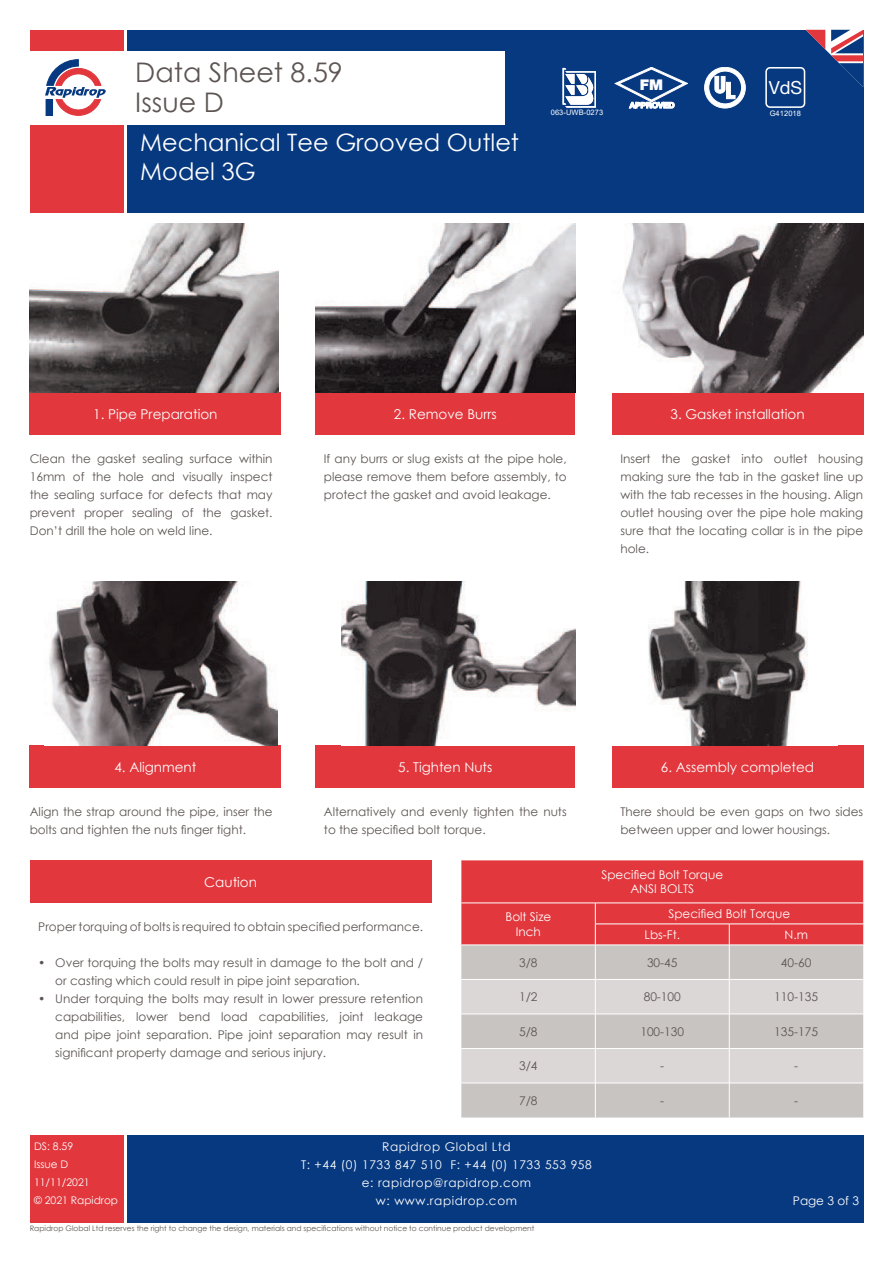
<style>
.page{position:relative;width:893px;height:1263px;background:#fff}
.page>*{position:absolute;margin:0;border:0;box-sizing:border-box;transform-origin:0 0}
.t1{font:27px/30px "Century Gothic";color:#5d5553}
.t2{font:24px/28.8px "Century Gothic";color:#fff}
.t3{font:18.15px "Helvetica Neue";color:#fff}
.t4{font:900 14.7px "Helvetica Neue";color:#fff}
.t5{font:13.5px "Century Gothic";color:#fff}
.t6{font:12px/18px "Century Gothic";color:#5d5553;text-align:justify}
.t7{font:12px/18px "Century Gothic";letter-spacing:.05em;color:#fff;text-align:center}
.t8{font:12px "Century Gothic";color:#fff}
.t9{font:10.5px/18px "Century Gothic";color:#fff}
.t10{font:7.5px "Century Gothic";color:#5d5553}
.t11{font:7.5px "Arial";letter-spacing:.01em;color:#fff}
</style>
<div class="page">
<div style="left:30px;top:30px;width:93px;height:183px;background:#e1373d"></div>
<div style="left:30px;top:52px;width:93px;height:73px;background:#fff"></div>
<div style="left:30px;top:1135px;width:93px;height:88px;background:#e1373d"></div>
<div style="left:127px;top:1135px;width:736px;height:88px;background:#073980"></div>
<div style="left:127px;top:30px;width:736px;height:183px;background:#073980"></div>
<svg style="left:45px;top:59px;width:61px;height:57px"></svg>
<svg style="left:806px;top:30px;width:57px;height:57px"></svg>
<div style="left:127px;top:52px;width:378px;height:73px;background:#fff"></div>
<svg style="left:705px;top:67px;width:40px;height:41px"></svg>
<svg style="left:615px;top:67px;width:73px;height:41px"></svg>
<div style="left:765px;top:67px;width:40px;height:41px;border:2px solid #fff;border-radius:4px"></div>
<svg style="left:563px;top:68px;width:33px;height:40px"></svg>
<div style="left:30px;top:392px;width:251px;height:43px;background:#e1373d"></div>
<div style="left:315px;top:392px;width:260px;height:43px;background:#e1373d"></div>
<div style="left:612px;top:392px;width:251px;height:43px;background:#e1373d"></div>
<div style="left:30px;top:745px;width:251px;height:43px;background:#e1373d"></div>
<div style="left:315px;top:745px;width:260px;height:43px;background:#e1373d"></div>
<div style="left:612px;top:745px;width:251px;height:43px;background:#e1373d"></div>
<div style="left:30px;top:860px;width:402px;height:43px;background:#e1373d"></div>
<div style="left:461px;top:946px;width:402px;height:171px;background:#c8c4c2"></div>
<svg style="left:461px;top:980px;width:402px;height:103px;background:#d5d1d0"></svg>
<svg style="left:461px;top:860px;width:402px;height:85px;background:#e23e44"></svg>
<hr style="left:595px;top:945px;width:1px;height:34px;background:#fff">
<hr style="left:729px;top:945px;width:1px;height:34px;background:#fff">
<hr style="left:461px;top:979px;width:134px;height:1px;background:#fff">
<hr style="left:595px;top:979px;width:134px;height:1px;background:#fff">
<hr style="left:595px;top:980px;width:1px;height:34px;background:#fff">
<hr style="left:729px;top:979px;width:134px;height:1px;background:#fff">
<hr style="left:729px;top:980px;width:1px;height:34px;background:#fff">
<hr style="left:461px;top:1014px;width:134px;height:1px;background:#fff">
<hr style="left:595px;top:1014px;width:134px;height:1px;background:#fff">
<hr style="left:595px;top:1014px;width:1px;height:34px;background:#fff">
<hr style="left:729px;top:1014px;width:134px;height:1px;background:#fff">
<hr style="left:729px;top:1014px;width:1px;height:34px;background:#fff">
<hr style="left:461px;top:1048px;width:134px;height:1px;background:#fff">
<hr style="left:595px;top:1048px;width:134px;height:1px;background:#fff">
<hr style="left:595px;top:1049px;width:1px;height:34px;background:#fff">
<hr style="left:729px;top:1048px;width:134px;height:1px;background:#fff">
<hr style="left:729px;top:1049px;width:1px;height:34px;background:#fff">
<hr style="left:461px;top:1083px;width:134px;height:1px;background:#fff">
<hr style="left:595px;top:1083px;width:134px;height:1px;background:#fff">
<hr style="left:595px;top:1083px;width:1px;height:34px;background:#fff">
<hr style="left:729px;top:1083px;width:134px;height:1px;background:#fff">
<hr style="left:729px;top:1083px;width:1px;height:34px;background:#fff">
<img style="left:49px;top:582px;width:228px;height:163px">
<img style="left:341px;top:582px;width:234px;height:163px">
<img style="left:648px;top:582px;width:160px;height:163px">
<img style="left:30px;top:223px;width:249px;height:169px">
<img style="left:315px;top:223px;width:260px;height:169px">
<img style="left:622px;top:223px;width:241px;height:169px">
<h1 class="t1" style="left:135px;top:56px;width:209px">Data Sheet 8.59<br>Issue D</h1>
<h2 class="t2" style="left:140px;top:127px;width:380px">Mechanical Tee Grooved Outlet<br>Model 3G</h2>
<p class="t4" style="left:640px;top:76px;width:25px">FM</p>
<h3 class="t3" style="left:769px;top:74px;width:35px">VdS</h3>
<p class="t11" style="left:551px;top:107px;width:54px">063-UWB-0273</p>
<p class="t11" style="left:770px;top:108px;width:33px">G412018</p>
<p class="t5" style="left:93px;top:404px;width:126px">1. Pipe Preparation</p>
<p class="t5" style="left:394px;top:404px;width:104px">2. Remove Burrs</p>
<p class="t5" style="left:671px;top:404px;width:136px">3. Gasket installation</p>
<p class="t6" style="left:30px;top:450px;width:244px">Clean the gasket sealing surface within 16mm of the hole and visually inspect the sealing surface for defects that may prevent proper sealing of the gasket.<br>Don’t drill the hole on weld line.</p>
<p class="t6" style="left:324px;top:450px;width:244px">If any burrs or slug exists at the pipe hole, please remove them before assembly, to protect the gasket and avoid leakage.</p>
<p class="t6" style="left:620px;top:450px;width:244px">Insert the gasket into outlet housing making sure the tab in the gasket line up with the tab recesses in the housing. Align outlet housing over the pipe hole making sure that the locating collar is in the pipe hole.</p>
<p class="t5" style="left:114px;top:757px;width:83px">4. Alignment</p>
<p class="t6" style="left:30px;top:803px;width:244px">Align the strap around the pipe, inser the bolts and tighten the nuts finger tight.</p>
<p class="t5" style="left:204px;top:872px;width:54px">Caution</p>
<p class="t5" style="left:398px;top:757px;width:96px">5. Tighten Nuts</p>
<p class="t5" style="left:661px;top:757px;width:155px">6. Assembly completed</p>
<p class="t6" style="left:324px;top:803px;width:244px">Alternatively and evenly tighten the nuts to the specified bolt torque.</p>
<p class="t6" style="left:620px;top:803px;width:244px">There should be even gaps on two sides between upper and lower housings.</p>
<p class="t8" style="left:601px;top:866px;width:123px">Specified Bolt Torque</p>
<p class="t8" style="left:630px;top:881px;width:65px">ANSI BOLTS</p>
<p class="t6" style="left:38px;top:917px;width:386px">Proper torquing of bolts is required to obtain specified performance.</p>
<p class="t6" style="left:55px;top:953px;width:369px;text-indent:-17px">• Over torquing the bolts may result in damage to the bolt and / or casting which could result in pipe joint separation.</p>
<p class="t6" style="left:55px;top:989px;width:369px;text-indent:-17px">• Under torquing the bolts may result in lower pressure retention capabilities, lower bend load capabilities, joint leakage and pipe joint separation. Pipe joint separation may result in significant property damage and serious injury.</p>
<p class="t8" style="left:505px;top:908px;width:47px">Bolt Size</p>
<p class="t7" style="left:516px;top:922px;width:27px">Inch</p>
<p class="t8" style="left:668px;top:905px;width:123px">Specified Bolt Torque</p>
<p class="t7" style="left:644px;top:925px;width:37px">Lbs-Ft.</p>
<p class="t7" style="left:784px;top:925px;width:25px">N.m</p>
<p class="t6" style="left:519px;top:953px;width:20px">3/8</p>
<p class="t6" style="left:647px;top:953px;width:32px">30-45</p>
<p class="t6" style="left:781px;top:953px;width:32px">40-60</p>
<p class="t6" style="left:519px;top:988px;width:20px">1/2</p>
<p class="t6" style="left:644px;top:988px;width:39px">80-100</p>
<p class="t6" style="left:774px;top:988px;width:45px">110-135</p>
<p class="t6" style="left:519px;top:1022px;width:20px">5/8</p>
<p class="t6" style="left:640px;top:1022px;width:45px">100-130</p>
<p class="t6" style="left:774px;top:1022px;width:45px">135-175</p>
<p class="t6" style="left:519px;top:1057px;width:20px">3/4</p>
<p class="t6" style="left:660px;top:1057px;width:5px">-</p>
<p class="t6" style="left:794px;top:1057px;width:5px">-</p>
<p class="t6" style="left:519px;top:1091px;width:20px">7/8</p>
<p class="t6" style="left:660px;top:1091px;width:5px">-</p>
<p class="t6" style="left:794px;top:1091px;width:5px">-</p>
<p class="t9" style="left:34px;top:1137px;width:86px">DS: 8.59<br>Issue D<br>11/11/2021<br>© 2021 Rapidrop</p>
<p class="t7" style="left:301px;top:1138px;width:292px">Rapidrop Global Ltd<br>T: +44 (0) 1733 847 510 F: +44 (0) 1733 553 958 e: rapidrop@rapidrop.com<br>w: www.rapidrop.com</p>
<p class="t10" style="left:30px;top:1223px;width:506px">Rapidrop Global Ltd reserves the right to change the design, materials and specifications without notice to continue product development</p>
<p class="t7" style="left:793px;top:1192px;width:68px">Page 3 of 3</p>
</div>
